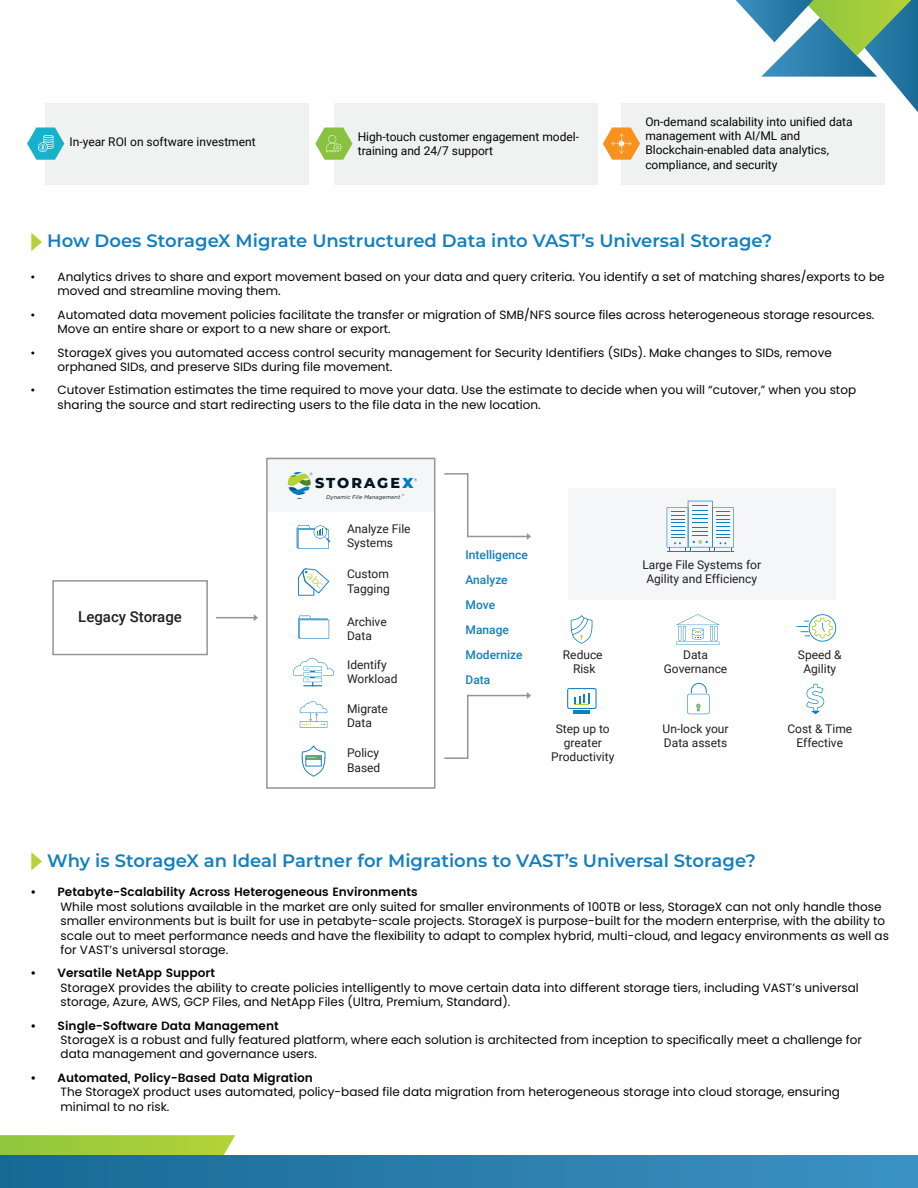
<style>
.page{position:relative;width:918px;height:1188px;background:#fff}
.page>*{position:absolute;margin:0;border:0;box-sizing:border-box;transform-origin:0 0}
.t1{font:600 18px "Montserrat";color:#127fbf}
.t2{font:500 15px "Roboto";color:#231f20}
.t3{font:800 14.4px "Montserrat";letter-spacing:.135em;color:#011622}
.t4{font:12px/14.4px "Poppins";color:#040503}
.t5{font:12px/14.4px "Roboto";color:#231f20}
.t6{font:12px/14.4px "Roboto";color:#050504}
.t7{font:600 12px "Poppins";color:#040503}
.t8{font:500 12px/25px "Roboto";color:#127fbf}
.t9{font:italic 5.55px "Gotham";letter-spacing:.01em;color:#011622}
.s1{font-weight:900;color:#007fbe}
</style>
<div class="page">
<svg style="left:0;top:1135px;width:235px;height:20px"></svg>
<div style="left:0;top:1155px;width:918px;height:33px;background:linear-gradient(to right,#176a93,#3d91c3)"></div>
<svg style="left:736px;top:0;width:182px;height:112px"></svg>
<svg style="left:31px;top:233px;width:11px;height:18px"></svg>
<svg style="left:31px;top:852px;width:11px;height:19px"></svg>
<div style="left:46px;top:103px;width:263px;height:81px;background:#f0f1f1"></div>
<svg style="left:27px;top:127px;width:37px;height:33px"></svg>
<div style="left:334px;top:103px;width:263px;height:81px;background:#f0f1f1"></div>
<svg style="left:315px;top:127px;width:38px;height:33px"></svg>
<div style="left:621px;top:103px;width:264px;height:81px;background:#f0f1f1"></div>
<svg style="left:603px;top:127px;width:37px;height:33px"></svg>
<div style="left:52px;top:580px;width:156px;height:75px;border:2px solid #939598"></div>
<svg style="left:444px;top:692px;width:87px;height:67px"></svg>
<svg style="left:444px;top:473px;width:87px;height:67px"></svg>
<hr style="left:216px;top:617px;width:38px;height:1px;background:#939598">
<svg style="left:254px;top:614px;width:4px;height:7px"></svg>
<div style="left:267px;top:457px;width:168px;height:55px;background:#f4f6f7"></div>
<svg style="left:297px;top:525px;width:34px;height:24px"></svg>
<svg style="left:298px;top:616px;width:31px;height:23px"></svg>
<svg style="left:293px;top:658px;width:41px;height:29px"></svg>
<svg style="left:300px;top:701px;width:27px;height:27px"></svg>
<svg style="left:302px;top:745px;width:24px;height:32px"></svg>
<svg style="left:288px;top:472px;width:25px;height:27px"></svg>
<div style="left:266px;top:458px;width:169px;height:331px;border:2px solid #939598"></div>
<svg style="left:571px;top:615px;width:22px;height:29px"></svg>
<hr style="left:676px;top:642px;width:43px;height:3px;background:#127fbf">
<svg style="left:676px;top:614px;width:43px;height:26px"></svg>
<svg style="left:796px;top:614px;width:40px;height:28px"></svg>
<hr style="left:573px;top:710px;width:17px;height:4px;background:#127fbf">
<svg style="left:567px;top:688px;width:30px;height:21px"></svg>
<svg style="left:806px;top:684px;width:18px;height:30px"></svg>
<svg style="left:687px;top:683px;width:23px;height:31px"></svg>
<div style="left:568px;top:488px;width:267px;height:112px;background:#f4f6f7"></div>
<svg style="left:667px;top:501px;width:67px;height:51px"></svg>
<svg style="left:298px;top:568px;width:31px;height:28px"></svg>
<p class="t6" style="left:70px;top:134px;width:188px">In-year ROI on software investment</p>
<p class="t6" style="left:358px;top:129px;width:223px">High-touch customer engagement model&shy;training and 24/7 support</p>
<p class="t6" style="left:645px;top:114px;width:209px">On-demand scalability into unified data management with AI/ML and<br>Blockchain-enabled data analytics, compliance, and security</p>
<h1 class="t1" style="left:47px;top:228px;width:727px">How Does StorageX Migrate Unstructured Data into VAST’s Universal Storage?</h1>
<p class="t4" style="left:58px;top:270px;width:828px;text-indent:-27px">• Analytics drives to share and export movement based on your data and query criteria. You identify a set of matching shares/exports to be moved and streamline moving them.</p>
<p class="t4" style="left:58px;top:307px;width:818px;text-indent:-27px">• Automated data movement policies facilitate the transfer or migration of SMB/NFS source files across heterogeneous storage resources.<br>Move an entire share or export to a new share or export.</p>
<p class="t4" style="left:58px;top:345px;width:776px;text-indent:-27px">• StorageX gives you automated access control security management for Security Identifiers (SIDs). Make changes to SIDs, remove orphaned SIDs, and preserve SIDs during file movement.</p>
<p class="t4" style="left:58px;top:383px;width:800px;text-indent:-27px">• Cutover Estimation estimates the time required to move your data. Use the estimate to decide when you will “cutover,” when you stop sharing the source and start redirecting users to the file data in the new location.</p>
<p class="t2" style="left:78px;top:606px;width:105px">Legacy Storage</p>
<p class="t3" style="left:315px;top:473px;width:100px">STORAGE<span class="s1">X</span></p>
<p class="t9" style="left:326px;top:494px;width:75px">Dynamic File Management</p>
<p class="t5" style="left:347px;top:521px;width:65px">Analyze File<br>Systems</p>
<p class="t5" style="left:347px;top:566px;width:44px">Custom<br>Tagging</p>
<p class="t5" style="left:347px;top:614px;width:41px">Archive<br>Data</p>
<p class="t5" style="left:347px;top:657px;width:52px">Identify<br>Workload</p>
<p class="t5" style="left:347px;top:701px;width:42px">Migrate<br>Data</p>
<p class="t5" style="left:347px;top:745px;width:35px">Policy<br>Based</p>
<p class="t8" style="left:466px;top:541px;width:64px">Intelligence<br>Analyze<br>Move<br>Manage<br>Modernize<br>Data</p>
<p class="t5" style="left:642px;top:557px;width:120px;text-align:center">Large File Systems for<br>Agility and Efficiency</p>
<p class="t5" style="left:563px;top:647px;width:41px;text-align:center">Reduce<br>Risk</p>
<p class="t5" style="left:798px;top:647px;width:45px;text-align:center">Speed &amp;<br>Agility</p>
<p class="t5" style="left:664px;top:647px;width:65px;text-align:center">Data<br>Governance</p>
<p class="t5" style="left:663px;top:721px;width:67px">Un-lock your<br>Data assets</p>
<p class="t5" style="left:551px;top:721px;width:65px;text-align:center">Step up to greater<br>Productivity</p>
<p class="t5" style="left:787px;top:721px;width:66px;text-align:center">Cost &amp; Time<br>Effective</p>
<h1 class="t1" style="left:47px;top:848px;width:710px">Why is StorageX an Ideal Partner for Migrations to VAST’s Universal Storage?</h1>
<p class="t7" style="left:31px;top:883px;width:389px">• Petabyte-Scalability Across Heterogeneous Environments</p>
<p class="t4" style="left:61px;top:900px;width:830px">While most solutions available in the market are only suited for smaller environments of 100TB or less, StorageX can not only handle those smaller environments but is built for use in petabyte-scale projects. StorageX is purpose-built for the modern enterprise, with the ability to scale out to meet performance needs and have the flexibility to adapt to complex hybrid, multi-cloud, and legacy environments as well as for VAST’s universal storage.</p>
<p class="t7" style="left:31px;top:964px;width:186px">• Versatile NetApp Support</p>
<p class="t4" style="left:61px;top:981px;width:800px">StorageX provides the ability to create policies intelligently to move certain data into different storage tiers, including VAST’s universal storage, Azure, AWS, GCP Files, and NetApp Files (Ultra, Premium, Standard).</p>
<p class="t7" style="left:31px;top:1016px;width:250px">• Single-Software Data Management</p>
<p class="t4" style="left:61px;top:1033px;width:803px">StorageX is a robust and fully featured platform, where each solution is architected from inception to specifically meet a challenge for data management and governance users.</p>
<p class="t7" style="left:31px;top:1069px;width:284px">• Automated, Policy-Based Data Migration</p>
<p class="t4" style="left:61px;top:1085px;width:781px">The StorageX product uses automated, policy-based file data migration from heterogeneous storage into cloud storage, ensuring minimal to no risk.</p>
</div>
